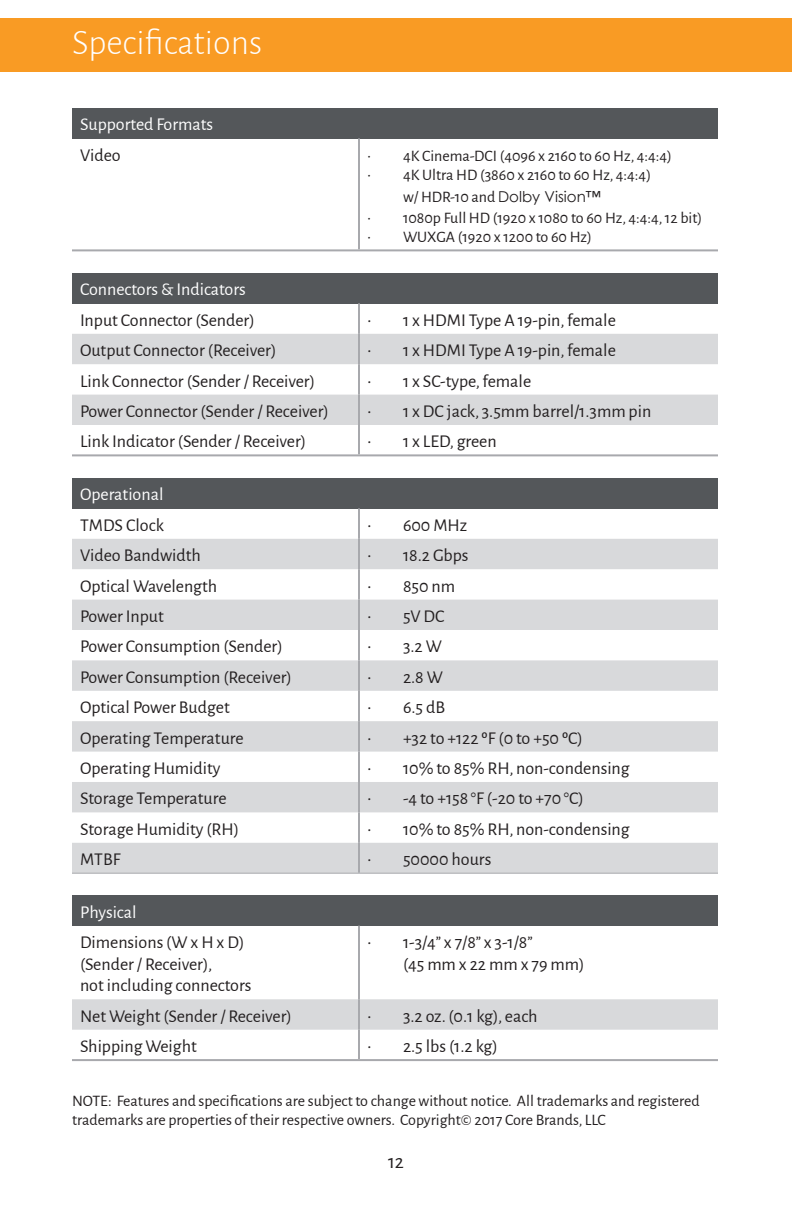
<style>
.page{position:relative;width:792px;height:1224px;background:#fff}
.page>*{position:absolute;margin:0;border:0;box-sizing:border-box;transform-origin:0 0}
.Page_Title{font:300 36px "Alegreya Sans";color:#fff}
.t1{font:20px "Alegreya Sans";color:#231f20}
.General_Text{font:18px/21.6px "Alegreya Sans";color:#231f20}
.General_Text-2{font:18px "Alegreya Sans";color:#fff}
.General_Text-3{font:16px/19.2px "Alegreya Sans";color:#231f20}
.t2{font:15px "Century Gothic";color:#231f20}
.s1{font-family:"Alegreya Sans";font-size:16px}
</style>
<div class="page">
<div style="left:0;top:18px;width:792px;height:54px;background:#f99b24"></div>
<div style="left:72px;top:108px;width:646px;height:30px;background:#54575a"></div>
<hr style="left:358px;top:138px;width:2px;height:111px;background:#a8a9ad">
<hr style="left:72px;top:249px;width:287px;height:2px;background:#a8a9ad">
<hr style="left:359px;top:249px;width:359px;height:2px;background:#a8a9ad">
<div style="left:72px;top:273px;width:646px;height:30px;background:#54575a"></div>
<svg style="left:72px;top:334px;width:646px;height:91px;fill:#d8d9db"></svg>
<hr style="left:358px;top:303px;width:2px;height:31px;background:#a8a9ad">
<hr style="left:358px;top:334px;width:2px;height:30px;background:#a8a9ad">
<hr style="left:358px;top:395px;width:2px;height:30px;background:#a8a9ad">
<hr style="left:358px;top:425px;width:2px;height:29px;background:#a8a9ad">
<hr style="left:72px;top:454px;width:287px;height:2px;background:#a8a9ad">
<hr style="left:359px;top:454px;width:359px;height:2px;background:#a8a9ad">
<hr style="left:358px;top:364px;width:2px;height:31px;background:#a8a9ad">
<div style="left:72px;top:478px;width:646px;height:30px;background:#54575a"></div>
<svg style="left:72px;top:539px;width:646px;height:334px"></svg>
<div style="left:72px;top:782px;width:646px;height:30px;background:#d8d9db"></div>
<hr style="left:358px;top:508px;width:2px;height:31px;background:#a8a9ad">
<hr style="left:358px;top:539px;width:2px;height:30px;background:#a8a9ad">
<hr style="left:358px;top:569px;width:2px;height:31px;background:#a8a9ad">
<hr style="left:358px;top:600px;width:2px;height:30px;background:#a8a9ad">
<hr style="left:358px;top:630px;width:2px;height:30px;background:#a8a9ad">
<hr style="left:358px;top:660px;width:2px;height:31px;background:#a8a9ad">
<hr style="left:358px;top:691px;width:2px;height:30px;background:#a8a9ad">
<hr style="left:358px;top:721px;width:2px;height:31px;background:#a8a9ad">
<hr style="left:358px;top:752px;width:2px;height:30px;background:#a8a9ad">
<hr style="left:358px;top:782px;width:2px;height:30px;background:#a8a9ad">
<hr style="left:358px;top:812px;width:2px;height:31px;background:#a8a9ad">
<hr style="left:358px;top:843px;width:2px;height:30px;background:#a8a9ad">
<hr style="left:72px;top:873px;width:287px;height:1px;background:#a8a9ad">
<hr style="left:359px;top:873px;width:359px;height:1px;background:#a8a9ad">
<div style="left:72px;top:895px;width:646px;height:31px;background:#54575a"></div>
<div style="left:72px;top:999px;width:646px;height:31px;background:#d8d9db"></div>
<hr style="left:358px;top:926px;width:2px;height:73px;background:#a8a9ad">
<hr style="left:358px;top:999px;width:2px;height:31px;background:#a8a9ad">
<hr style="left:358px;top:1030px;width:2px;height:29px;background:#a8a9ad">
<hr style="left:72px;top:1059px;width:287px;height:2px;background:#a8a9ad">
<hr style="left:359px;top:1059px;width:359px;height:2px;background:#a8a9ad">
<p class="Page_Title" style="left:72px;top:19px;width:192px">Specifications</p>
<p class="General_Text-2" style="left:80px;top:112px;width:135px">Supported Formats</p>
<p class="General_Text" style="left:80px;top:143px;width:42px">Video</p>
<p class="General_Text-3" style="left:367px;top:145px;width:306px">• 4K Cinema-DCI (4096 x 2160 to 60 Hz, 4:4:4)</p>
<p class="General_Text-3" style="left:367px;top:165px;width:285px">• 4K Ultra HD (3860 x 2160 to 60 Hz, 4:4:4)</p>
<p class="t2" style="left:403px;top:187px;width:199px"><span class="s1">w/ HDR-10 and</span> Dolby Vision™</p>
<p class="General_Text-3" style="left:367px;top:208px;width:337px">• 1080p Full HD (1920 x 1080 to 60 Hz, 4:4:4, 12 bit)</p>
<p class="General_Text-3" style="left:367px;top:227px;width:226px">• WUXGA (1920 x 1200 to 60 Hz)</p>
<p class="General_Text-2" style="left:80px;top:277px;width:167px">Connectors &amp; Indicators</p>
<p class="General_Text" style="left:80px;top:308px;width:176px">Input Connector (Sender)</p>
<p class="General_Text" style="left:367px;top:308px;width:250px">• 1 x HDMI Type A 19-pin, female</p>
<p class="General_Text" style="left:80px;top:339px;width:198px">Output Connector (Receiver)</p>
<p class="General_Text" style="left:367px;top:339px;width:250px">• 1 x HDMI Type A 19-pin, female</p>
<p class="General_Text" style="left:80px;top:369px;width:236px">Link Connector (Sender / Receiver)</p>
<p class="General_Text" style="left:367px;top:369px;width:166px">• 1 x SC-type, female</p>
<p class="General_Text" style="left:80px;top:400px;width:250px">Power Connector (Sender / Receiver)</p>
<p class="General_Text" style="left:367px;top:400px;width:286px">• 1 x DC jack, 3.5mm barrel/1.3mm pin</p>
<p class="General_Text" style="left:80px;top:430px;width:228px">Link Indicator (Sender / Receiver)</p>
<p class="General_Text" style="left:367px;top:430px;width:131px">• 1 x LED, green</p>
<p class="General_Text-2" style="left:80px;top:482px;width:85px">Operational</p>
<p class="General_Text" style="left:80px;top:513px;width:85px">TMDS Clock</p>
<p class="General_Text" style="left:367px;top:513px;width:102px">• 600 MHz</p>
<p class="General_Text" style="left:80px;top:544px;width:122px">Video Bandwidth</p>
<p class="General_Text" style="left:367px;top:544px;width:103px">• 18.2 Gbps</p>
<p class="General_Text" style="left:80px;top:574px;width:139px">Optical Wavelength</p>
<p class="General_Text" style="left:367px;top:574px;width:90px">• 850 nm</p>
<p class="General_Text" style="left:80px;top:605px;width:85px">Power Input</p>
<p class="General_Text" style="left:367px;top:605px;width:79px">• 5V DC</p>
<p class="General_Text" style="left:80px;top:635px;width:204px">Power Consumption (Sender)</p>
<p class="General_Text" style="left:367px;top:635px;width:76px">• 3.2 W</p>
<p class="General_Text" style="left:80px;top:665px;width:213px">Power Consumption (Receiver)</p>
<p class="General_Text" style="left:367px;top:665px;width:77px">• 2.8 W</p>
<p class="General_Text" style="left:80px;top:696px;width:151px">Optical Power Budget</p>
<p class="General_Text" style="left:367px;top:696px;width:80px">• 6.5 dB</p>
<p class="General_Text" style="left:80px;top:726px;width:165px">Operating Temperature</p>
<p class="General_Text" style="left:367px;top:726px;width:217px">• +32 to +122 ºF (0 to +50 ºC)</p>
<p class="General_Text" style="left:80px;top:757px;width:142px">Operating Humidity</p>
<p class="General_Text" style="left:367px;top:757px;width:264px">• 10% to 85% RH, non-condensing</p>
<p class="General_Text" style="left:80px;top:787px;width:148px">Storage Temperature</p>
<p class="General_Text" style="left:367px;top:787px;width:218px">• -4 to +158 °F (-20 to +70 °C)</p>
<p class="General_Text" style="left:80px;top:817px;width:161px">Storage Humidity (RH)</p>
<p class="General_Text" style="left:367px;top:817px;width:264px">• 10% to 85% RH, non-condensing</p>
<p class="General_Text" style="left:80px;top:848px;width:42px">MTBF</p>
<p class="General_Text" style="left:367px;top:848px;width:126px">• 50000 hours</p>
<p class="General_Text-2" style="left:80px;top:900px;width:58px">Physical</p>
<p class="General_Text" style="left:80px;top:931px;width:173px">Dimensions (W x H x D) (Sender / Receiver),<br>not including connectors</p>
<p class="General_Text" style="left:403px;top:931px;width:183px;text-indent:-36px">• 1-3/4” x 7/8” x 3-1/8”<br>(45 mm x 22 mm x 79 mm)</p>
<p class="General_Text" style="left:80px;top:1004px;width:213px">Net Weight (Sender / Receiver)</p>
<p class="General_Text" style="left:367px;top:1004px;width:172px">• 3.2 oz. (0.1 kg), each</p>
<p class="General_Text" style="left:80px;top:1035px;width:118px">Shipping Weight</p>
<p class="General_Text" style="left:367px;top:1035px;width:132px">• 2.5 lbs (1.2 kg)</p>
<p class="General_Text-3" style="left:72px;top:1090px;width:629px">NOTE: Features and specifications are subject to change without notice. All trademarks and registered trademarks are properties of their respective owners. Copyright© 2017 Core Brands, LLC</p>
<p class="t1" style="left:388px;top:1148px;width:17px">12</p>
</div>
